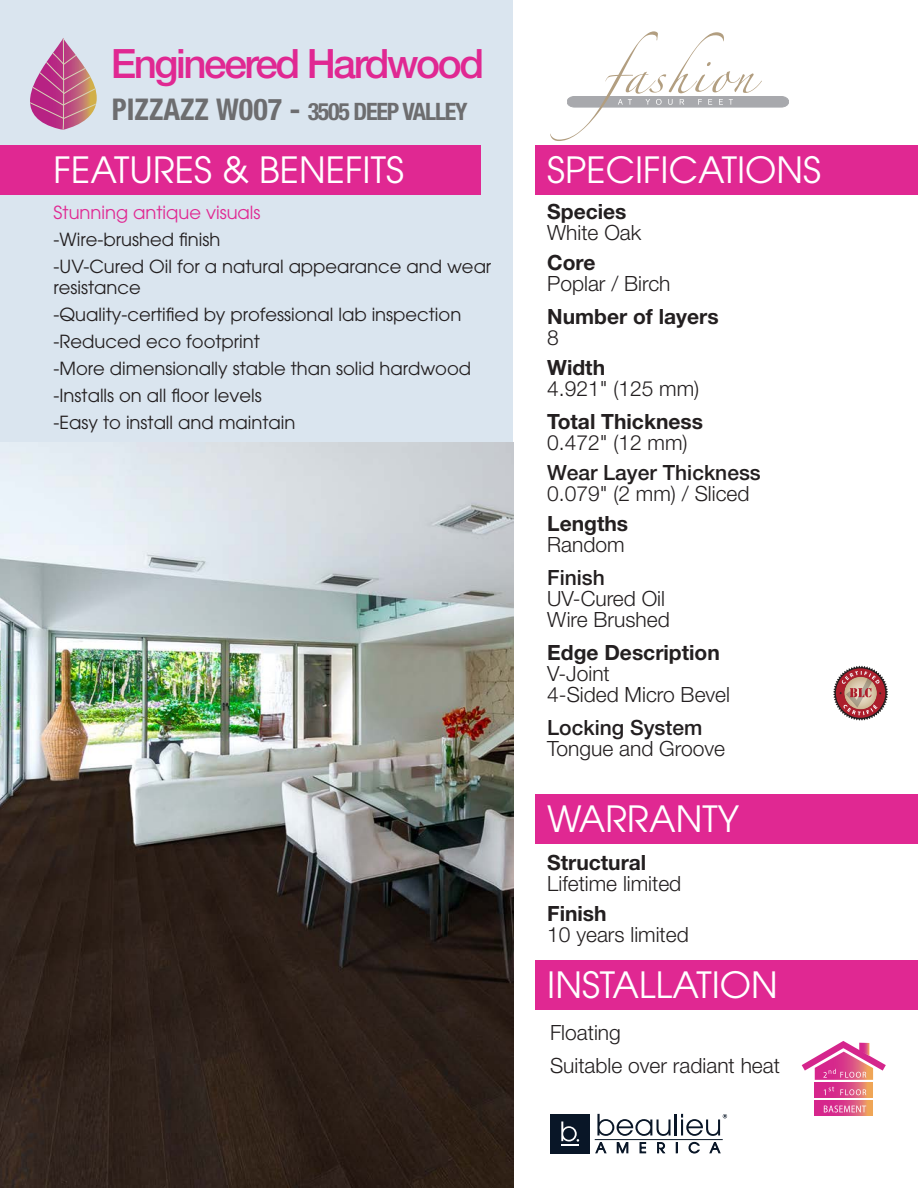
<style>
.page{position:relative;width:918px;height:1188px;background:#fff}
.page>*{position:absolute;margin:0;border:0;box-sizing:border-box;transform-origin:0 0}
.t1{font:500 40.5px "Helvetica Neue LT Std";letter-spacing:-.06em;color:#e02892}
.t2{font:36px "ITC Avant Garde Std";color:#fff}
.t3{font:700 condensed 24px "Helvetica Neue LT Std";letter-spacing:-.05em;color:#6d6d6f}
.t4{font:300 21px "Helvetica Neue LT Std";color:#231f20}
.t5{font:700 21px "Helvetica Neue LT Std";color:#231f20}
.t6{font:500 21px "Helvetica Neue LT Std";color:#231f20}
.t7{font:18px/21px "ITC Avant Garde Std";color:#231f20}
.t8{font:18px "ITC Avant Garde Std";color:#e02892}
.s1{font-size:30px}
</style>
<div class="page">
<div style="left:0;top:0;width:513px;height:1188px;background:#dae5ef"></div>
<div style="left:0;top:145px;width:481px;height:50px;background:#e02892"></div>
<svg style="left:550px;top:31px;width:239px;height:110px"></svg>
<svg style="left:30px;top:38px;width:67px;height:92px"></svg>
<img style="left:0;top:443px;width:513px;height:745px">
<div style="left:536px;top:145px;width:382px;height:50px;background:#e02892"></div>
<svg style="left:597px;top:1114px;width:74px;height:22px"></svg>
<hr style="left:675px;top:1114px;width:2px;height:21px;background:#091627">
<hr style="left:595px;top:1139px;width:128px;height:1px;background:#091627">
<div style="left:550px;top:1114px;width:40px;height:39px;background:#091627"></div>
<svg style="left:561px;top:1122px;width:18px;height:24px"></svg>
<svg style="left:595px;top:1142px;width:11px;height:11px"></svg>
<svg style="left:617px;top:1142px;width:11px;height:11px"></svg>
<svg style="left:640px;top:1142px;width:6px;height:11px"></svg>
<svg style="left:657px;top:1142px;width:8px;height:11px"></svg>
<svg style="left:689px;top:1142px;width:11px;height:11px"></svg>
<svg style="left:710px;top:1142px;width:10px;height:11px"></svg>
<svg style="left:681px;top:1114px;width:46px;height:22px"></svg>
<div style="left:536px;top:794px;width:382px;height:50px;background:#e02892"></div>
<div style="left:536px;top:960px;width:382px;height:50px;background:#e02892"></div>
<svg style="left:815px;top:1083px;width:58px;height:15px"></svg>
<svg style="left:801px;top:1041px;width:85px;height:39px"></svg>
<svg style="left:815px;top:1100px;width:58px;height:15px"></svg>
<svg style="left:824px;top:1105px;width:42px;height:7px"></svg>
<svg style="left:824px;top:1087px;width:10px;height:8px"></svg>
<svg style="left:840px;top:1089px;width:26px;height:6px"></svg>
<svg style="left:833px;top:666px;width:55px;height:55px"></svg>
<p class="t1" style="left:111px;top:40px;width:375px">Engineered Hardwood</p>
<p class="t3" style="left:111px;top:97px;width:358px"><span class="s1">PIZZAZZ W007 -</span> 3505 DEEP VALLEY</p>
<p class="t2" style="left:54px;top:147px;width:352px">FEATURES &amp; BENEFITS</p>
<p class="t8" style="left:54px;top:201px;width:208px">Stunning antique visuals</p>
<p class="t7" style="left:54px;top:229px;width:168px">-Wire-brushed finish</p>
<p class="t7" style="left:54px;top:256px;width:439px">-UV-Cured Oil for a natural appearance and wear resistance</p>
<p class="t7" style="left:54px;top:304px;width:409px">-Quality-certified by professional lab inspection</p>
<p class="t7" style="left:54px;top:331px;width:208px">-Reduced eco footprint</p>
<p class="t7" style="left:54px;top:358px;width:419px">-More dimensionally stable than solid hardwood</p>
<p class="t7" style="left:54px;top:385px;width:210px">-Installs on all floor levels</p>
<p class="t7" style="left:54px;top:412px;width:243px">-Easy to install and maintain</p>
<p class="t2" style="left:547px;top:147px;width:275px">SPECIFICATIONS</p>
<p class="t5" style="left:547px;top:199px;width:81px">Species</p>
<p class="t4" style="left:547px;top:220px;width:96px">White Oak</p>
<p class="t5" style="left:547px;top:250px;width:50px">Core</p>
<p class="t4" style="left:547px;top:271px;width:125px">Poplar / Birch</p>
<p class="t5" style="left:547px;top:304px;width:173px">Number of layers</p>
<p class="t4" style="left:547px;top:325px;width:13px">8</p>
<p class="t5" style="left:547px;top:355px;width:59px">Width</p>
<p class="t4" style="left:547px;top:376px;width:154px">4.921" (125 mm)</p>
<p class="t5" style="left:547px;top:409px;width:157px">Total Thickness</p>
<p class="t4" style="left:547px;top:430px;width:142px">0.472" (12 mm)</p>
<p class="t6" style="left:547px;top:460px;width:215px">Wear Layer Thickness</p>
<p class="t4" style="left:547px;top:481px;width:204px">0.079" (2 mm) / Sliced</p>
<p class="t5" style="left:547px;top:511px;width:82px">Lengths</p>
<p class="t4" style="left:547px;top:532px;width:79px">Random</p>
<p class="t6" style="left:547px;top:565px;width:59px">Finish</p>
<p class="t4" style="left:547px;top:586px;width:119px">UV-Cured Oil</p>
<p class="t4" style="left:547px;top:607px;width:124px">Wire Brushed</p>
<p class="t5" style="left:547px;top:640px;width:174px">Edge Description</p>
<p class="t4" style="left:547px;top:661px;width:64px">V-Joint</p>
<p class="t4" style="left:547px;top:682px;width:184px">4-Sided Micro Bevel</p>
<p class="t6" style="left:547px;top:715px;width:157px">Locking System</p>
<p class="t4" style="left:547px;top:736px;width:179px">Tongue and Groove</p>
<p class="t2" style="left:547px;top:796px;width:193px">WARRANTY</p>
<p class="t5" style="left:547px;top:849px;width:101px">Structural</p>
<p class="t4" style="left:547px;top:871px;width:136px">Lifetime limited</p>
<p class="t5" style="left:547px;top:900px;width:61px">Finish</p>
<p class="t4" style="left:547px;top:922px;width:143px">10 years limited</p>
<p class="t2" style="left:547px;top:962px;width:232px">INSTALLATION</p>
<p class="t4" style="left:550px;top:1020px;width:72px">Floating</p>
<p class="t4" style="left:550px;top:1053px;width:231px">Suitable over radiant heat</p>
</div>
